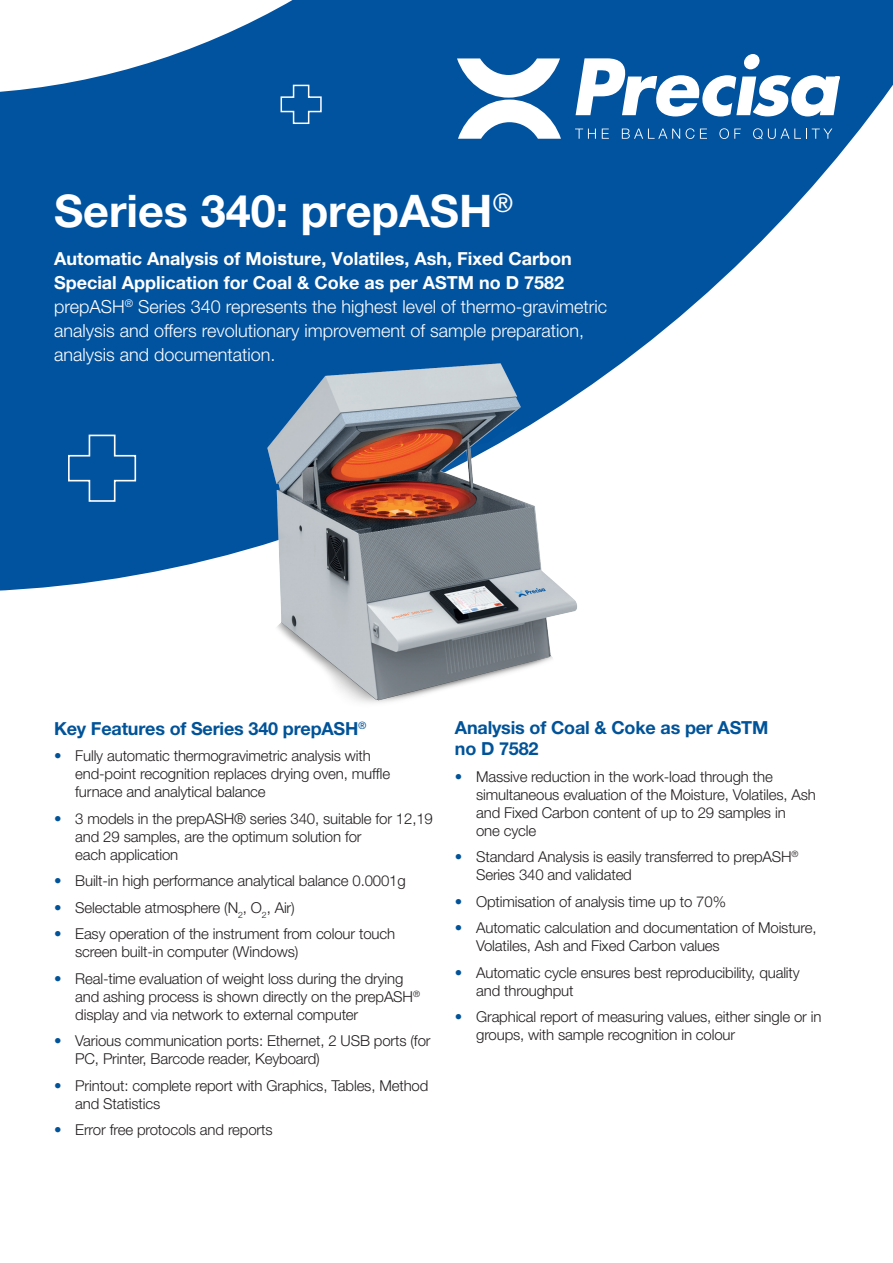
<style>
.page{position:relative;width:893px;height:1263px;background:#fff}
.page>*{position:absolute;margin:0;border:0;box-sizing:border-box;transform-origin:0 0}
.t1{font:700 45px "Helvetica Neue LT Pro";color:#fff}
.t2{font:300 18px/24px "Helvetica Neue LT Pro";color:#fff}
.t3{font:700 18px/21px "Helvetica Neue LT Pro";letter-spacing:-.01em;color:#015399}
.t4{font:300 15px/18px "Helvetica Neue LT Pro";letter-spacing:-.01em;color:#231f20}
.s1{font-weight:700}
.s2{color:#015399}
</style>
<div class="page">
<svg style="left:0;top:0;width:893px;height:591px;fill:#0153a0"></svg>
<svg style="left:457px;top:58px;width:104px;height:81px"></svg>
<svg style="left:576px;top:54px;width:264px;height:62px"></svg>
<svg style="left:575px;top:129px;width:21px;height:10px"></svg>
<svg style="left:602px;top:129px;width:7px;height:10px"></svg>
<svg style="left:622px;top:129px;width:58px;height:10px"></svg>
<svg style="left:686px;top:128px;width:21px;height:11px"></svg>
<svg style="left:719px;top:128px;width:22px;height:11px"></svg>
<svg style="left:753px;top:128px;width:79px;height:11px"></svg>
<svg style="left:67px;top:434px;width:32px;height:69px"></svg>
<svg style="left:280px;top:84px;width:42px;height:41px"></svg>
<img style="left:99px;top:361px;width:696px;height:342px">
<h1 class="t1" style="left:54px;top:183px;width:461px">Series 340: prepASH<sup>®</sup></h1>
<p class="t2" style="left:54px;top:246px;width:555px"><span class="s1">Automatic Analysis of Moisture, Volatiles, Ash, Fixed Carbon Special Application for Coal &amp; Coke as per ASTM no D 7582 </span>prepASH<sup>®</sup> Series 340 represents the highest level of thermo-gravimetric analysis and offers revolutionary improvement of sample preparation, analysis and documentation.</p>
<p class="t3" style="left:54px;top:717px;width:314px">Key Features of Series 340 prepASH<sup>®</sup></p>
<p class="t4" style="left:75px;top:746px;width:316px;text-indent:-21px"><span class="s2">•</span> Fully automatic thermogravimetric analysis with end-point recognition replaces drying oven, muffle furnace and analytical balance</p>
<p class="t4" style="left:75px;top:809px;width:359px;text-indent:-21px"><span class="s2">•</span> 3 models in the prepASH® series 340, suitable for 12,19 and 29 samples, are the optimum solution for<br>each application</p>
<p class="t4" style="left:54px;top:871px;width:353px"><span class="s2">•</span> Built-in high performance analytical balance 0.0001g</p>
<p class="t4" style="left:54px;top:898px;width:242px"><span class="s2">•</span> Selectable atmosphere (N<sub>2</sub>, O<sub>2</sub>, Air)</p>
<p class="t4" style="left:75px;top:924px;width:321px;text-indent:-21px"><span class="s2">•</span> Easy operation of the instrument from colour touch screen built-in computer (Windows)</p>
<p class="t4" style="left:75px;top:969px;width:346px;text-indent:-21px"><span class="s2">•</span> Real-time evaluation of weight loss during the drying and ashing process is shown directly on the prepASH<sup>® </sup>display and via network to external computer</p>
<p class="t4" style="left:75px;top:1031px;width:357px;text-indent:-21px"><span class="s2">•</span> Various communication ports: Ethernet, 2 USB ports (for<br>PC, Printer, Barcode reader, Keyboard)</p>
<p class="t4" style="left:75px;top:1076px;width:355px;text-indent:-21px"><span class="s2">•</span> Printout: complete report with Graphics, Tables, Method and Statistics</p>
<p class="t4" style="left:54px;top:1121px;width:220px"><span class="s2">•</span> Error free protocols and reports</p>
<p class="t3" style="left:455px;top:717px;width:315px">Analysis of Coal &amp; Coke as per ASTM no D 7582</p>
<p class="t4" style="left:476px;top:767px;width:341px;text-indent:-21px"><span class="s2">•</span> Massive reduction in the work-load through the simultaneous evaluation of the Moisture, Volatiles, Ash and Fixed Carbon content of up to 29 samples in<br>one cycle</p>
<p class="t4" style="left:476px;top:847px;width:324px;text-indent:-21px"><span class="s2">•</span> Standard Analysis is easily transferred to prepASH<sup>®<br></sup>Series 340 and validated</p>
<p class="t4" style="left:455px;top:892px;width:273px"><span class="s2">•</span> Optimisation of analysis time up to 70%</p>
<p class="t4" style="left:476px;top:918px;width:342px;text-indent:-21px"><span class="s2">•</span> Automatic calculation and documentation of Moisture,<br>Volatiles, Ash and Fixed Carbon values</p>
<p class="t4" style="left:476px;top:963px;width:325px;text-indent:-21px"><span class="s2">•</span> Automatic cycle ensures best reproducibility, quality and throughput</p>
<p class="t4" style="left:476px;top:1007px;width:347px;text-indent:-21px"><span class="s2">•</span> Graphical report of measuring values, either single or in groups, with sample recognition in colour</p>
</div>
